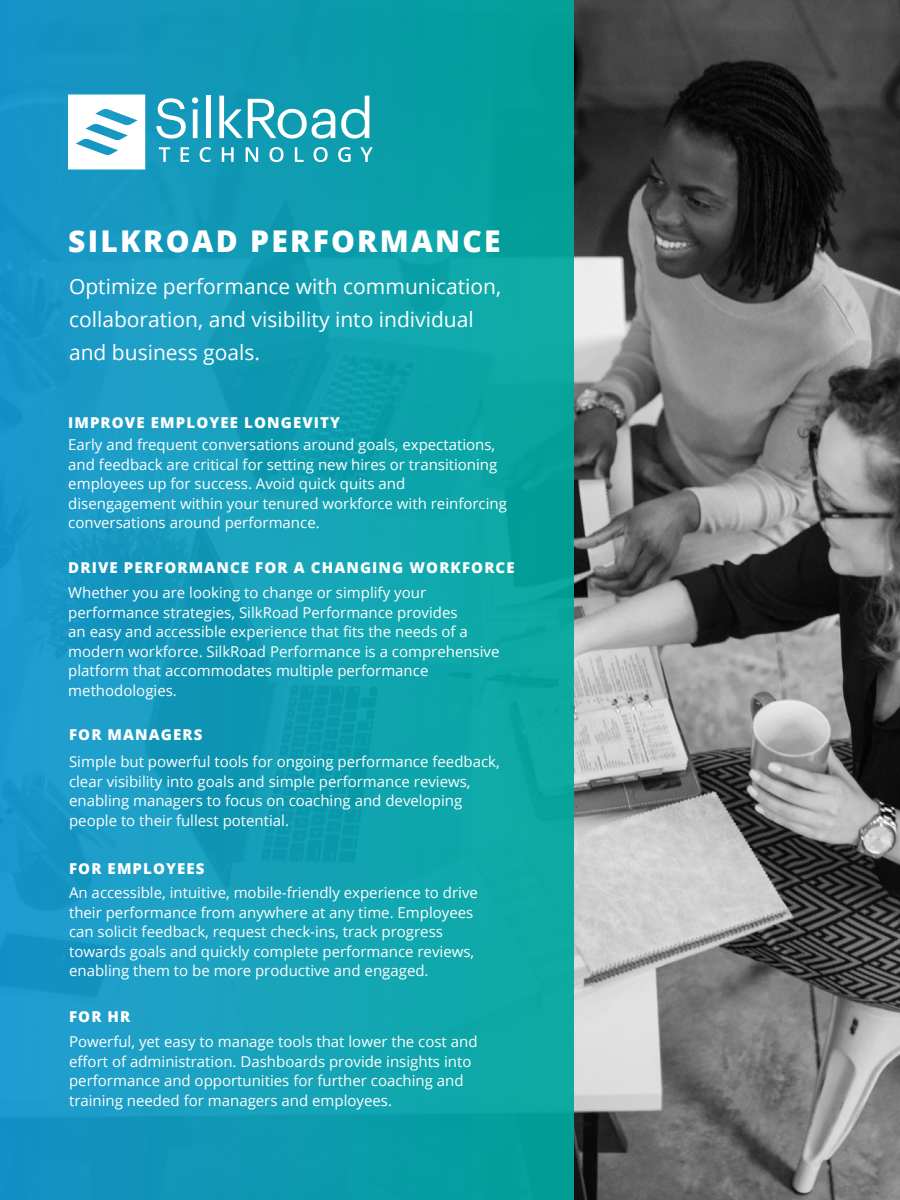
<style>
.page{position:relative;width:900px;height:1200px;background:#fff}
.page>*{position:absolute;margin:0;border:0;box-sizing:border-box;transform-origin:0 0}
.t1{font:800 30px "Open Sans";letter-spacing:.075em;color:#fff}
.t2{font:21px/33px "Open Sans";color:#fff}
.t3{font:15px/19.5px "Open Sans";color:#fff}
.t4{font:800 15px "Open Sans";letter-spacing:.075em;color:#fff}
</style>
<div class="page">
<img style="left:573px;top:0;width:327px;height:1200px">
<div style="left:0;top:0;width:573px;height:1200px;background:linear-gradient(to right,#1c97cd,#08a79c)"></div>
<svg style="left:68px;top:94px;width:77px;height:76px"></svg>
<svg style="left:159px;top:147px;width:11px;height:15px"></svg>
<svg style="left:181px;top:147px;width:8px;height:15px"></svg>
<svg style="left:200px;top:147px;width:11px;height:15px"></svg>
<svg style="left:222px;top:147px;width:12px;height:15px"></svg>
<svg style="left:246px;top:147px;width:12px;height:15px"></svg>
<svg style="left:269px;top:147px;width:15px;height:15px"></svg>
<svg style="left:295px;top:147px;width:9px;height:15px"></svg>
<svg style="left:314px;top:147px;width:14px;height:15px"></svg>
<svg style="left:338px;top:147px;width:13px;height:15px"></svg>
<svg style="left:360px;top:147px;width:13px;height:15px"></svg>
<svg style="left:156px;top:98px;width:30px;height:41px"></svg>
<svg style="left:192px;top:97px;width:6px;height:41px"></svg>
<div style="left:206px;top:96px;width:5px;height:42px;background:#fff"></div>
<svg style="left:219px;top:96px;width:116px;height:43px"></svg>
<svg style="left:341px;top:96px;width:28px;height:43px"></svg>
<h1 class="t1" style="left:68px;top:224px;width:434px">SILKROAD PERFORMANCE</h1>
<h2 class="t2" style="left:69px;top:272px;width:434px">Optimize performance with communication, collaboration, and visibility into individual and business goals.</h2>
<p class="t4" style="left:68px;top:415px;width:274px">IMPROVE EMPLOYEE LONGEVITY</p>
<p class="t3" style="left:68px;top:437px;width:440px">Early and frequent conversations around goals, expectations, and feedback are critical for setting new hires or transitioning employees up for success. Avoid quick quits and disengagement within your tenured workforce with reinforcing conversations around performance.</p>
<p class="t4" style="left:68px;top:559px;width:448px">DRIVE PERFORMANCE FOR A CHANGING WORKFORCE</p>
<p class="t3" style="left:68px;top:585px;width:433px">Whether you are looking to change or simplify your performance strategies, SilkRoad Performance provides<br>an easy and accessible experience that fits the needs of a modern workforce. SilkRoad Performance is a comprehensive platform that accommodates multiple performance methodologies.</p>
<p class="t4" style="left:69px;top:727px;width:135px">FOR MANAGERS</p>
<p class="t3" style="left:69px;top:753px;width:432px">Simple but powerful tools for ongoing performance feedback, clear visibility into goals and simple performance reviews, enabling managers to focus on coaching and developing people to their fullest potential.</p>
<p class="t4" style="left:69px;top:860px;width:137px">FOR EMPLOYEES</p>
<p class="t3" style="left:69px;top:885px;width:410px">An accessible, intuitive, mobile-friendly experience to drive their performance from anywhere at any time. Employees can solicit feedback, request check-ins, track progress towards goals and quickly complete performance reviews, enabling them to be more productive and engaged.</p>
<p class="t4" style="left:69px;top:1008px;width:63px">FOR HR</p>
<p class="t3" style="left:69px;top:1034px;width:410px">Powerful, yet easy to manage tools that lower the cost and effort of administration. Dashboards provide insights into performance and opportunities for further coaching and training needed for managers and employees.</p>
</div>
